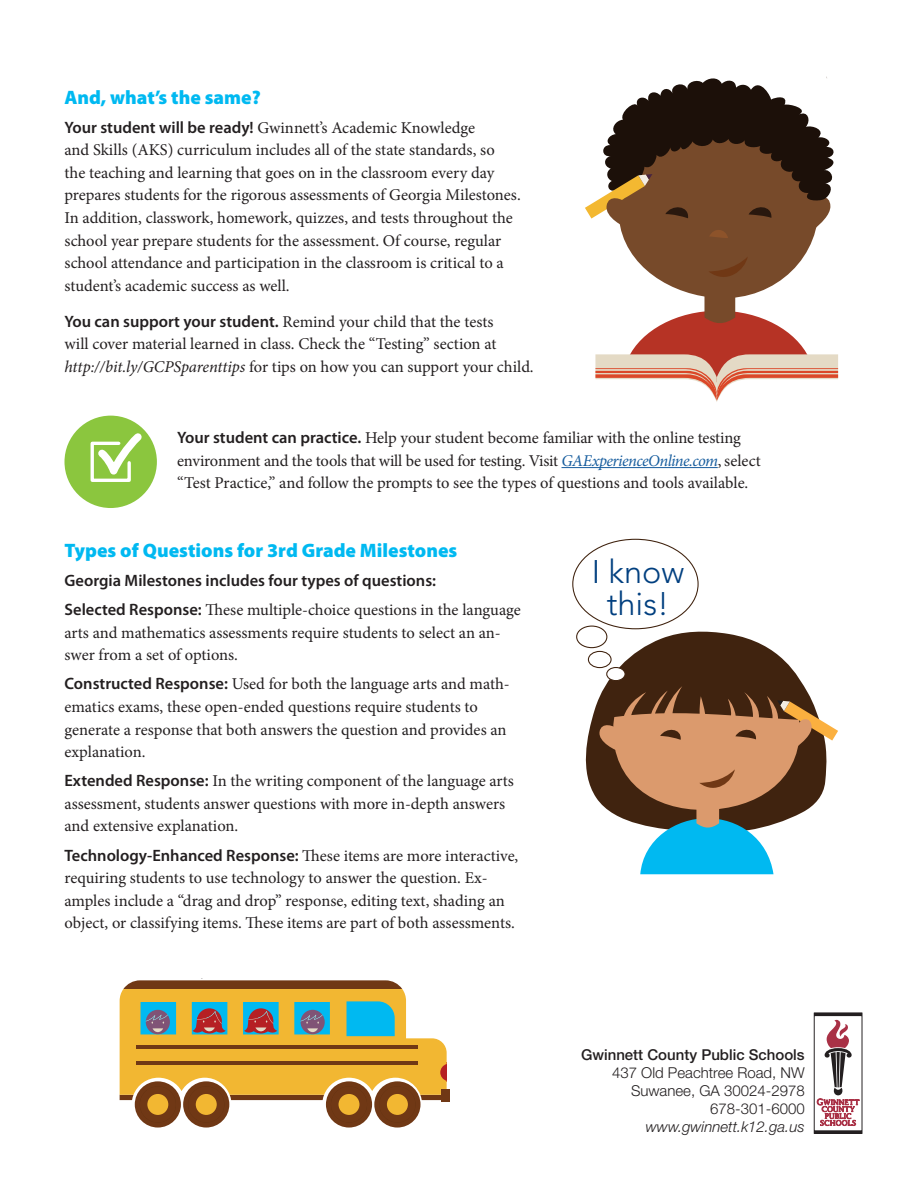
<style>
.page{position:relative;width:918px;height:1188px;background:#fff}
.page>*{position:absolute;margin:0;border:0;box-sizing:border-box;transform-origin:0 0}
.t1{font:300 32.4px/32.5px "Avenir LT Std";color:#013f7f;text-align:center}
.t2{font:900 19.5px "Myriad Pro";color:#00b9f1}
.t3{font:16.5px/22.5px "Minion Pro";letter-spacing:-.005em;color:#231f20}
.t4{font:600 16.5px "Myriad Pro";color:#231f20}
.t5{font:300 15px/18px "Helvetica Neue LT Std";color:#231f20;text-align:right}
.t6{font:500 15px "Helvetica Neue LT Std";color:#231f20}
.t7{font:italic 300 15px "Helvetica Neue LT Std";color:#231f20}
.s1{font-family:"Myriad Pro";font-weight:600}
.s2{font-style:italic}
.s3{font-style:italic;color:#175d9e}
</style>
<div class="page">
<svg style="left:814px;top:1012px;width:48px;height:122px"></svg>
<div style="left:815px;top:1016px;width:47px;height:114px;background:#fff"></div>
<svg style="left:817px;top:1020px;width:42px;height:106px"></svg>
<div style="left:135px;top:1081px;width:46px;height:47px;background:#703815;border-radius:50%"></div>
<div style="left:147px;top:1094px;width:21px;height:21px;background:#f2b732;border-radius:50%"></div>
<div style="left:183px;top:1081px;width:46px;height:47px;background:#703815;border-radius:50%"></div>
<div style="left:196px;top:1094px;width:21px;height:21px;background:#f2b732;border-radius:50%"></div>
<div style="left:326px;top:1081px;width:46px;height:47px;background:#703815;border-radius:50%"></div>
<div style="left:339px;top:1094px;width:20px;height:21px;background:#f2b732;border-radius:50%"></div>
<div style="left:374px;top:1081px;width:47px;height:47px;background:#703815;border-radius:50%"></div>
<div style="left:387px;top:1094px;width:21px;height:21px;background:#f2b732;border-radius:50%"></div>
<div style="left:441px;top:1090px;width:9px;height:12px;background:#703815"></div>
<svg style="left:120px;top:980px;width:327px;height:120px;background:#bc9f55"></svg>
<svg style="left:585px;top:76px;width:253px;height:326px"></svg>
<svg style="left:572px;top:539px;width:266px;height:335px"></svg>
<div style="left:607px;top:668px;width:18px;height:13px;background:#fff;border-radius:50%"></div>
<div style="left:606px;top:667px;width:20px;height:14px;border:1px solid #40230f;border-radius:50%"></div>
<div style="left:64px;top:416px;width:93px;height:92px;background:#8bc63e;border-radius:50%"></div>
<svg style="left:90px;top:426px;width:59px;height:67px"></svg>
<hr style="left:562px;top:467px;width:156px;height:1px;background:#175d9e">
<p class="t2" style="left:64px;top:84px;width:198px">And, what’s the same?</p>
<p class="t3" style="left:64px;top:117px;width:458px"><span class="s1">Your student will be ready!</span> Gwinnett’s Academic Knowledge<br>and Skills (AKS) curriculum includes all of the state standards, so<br>the teaching and learning that goes on in the classroom every day prepares students for the rigorous assessments of Georgia Milestones.<br>In addition, classwork, homework, quizzes, and tests throughout the school year prepare students for the assessment. Of course, regular school attendance and participation in the classroom is critical to a student’s academic success as well.</p>
<p class="t3" style="left:64px;top:310px;width:471px"><span class="s1">You can support your student.</span> Remind your child that the tests<br>will cover material learned in class. Check the “Testing” section at <span class="s2">http://bit.ly/GCPSparenttips</span> for tips on how you can support your child.</p>
<p class="t3" style="left:177px;top:427px;width:585px"><span class="s1">Your student can practice.</span> Help your student become familiar with the online testing environment and the tools that will be used for testing. Visit <span class="s3">GAExperienceOnline.com</span>, select “Test Practice,” and follow the prompts to see the types of questions and tools available.</p>
<p class="t2" style="left:64px;top:537px;width:394px">Types of Questions for 3rd Grade Milestones</p>
<p class="t4" style="left:64px;top:570px;width:373px">Georgia Milestones includes four types of questions:</p>
<p class="t3" style="left:64px;top:599px;width:458px"><span class="s1">Selected Response:</span> These multiple-choice questions in the language arts and mathematics assessments require students to select an an&shy;swer from a set of options.</p>
<p class="t3" style="left:64px;top:673px;width:447px"><span class="s1">Constructed Response:</span> Used for both the language arts and math&shy;ematics exams, these open-ended questions require students to generate a response that both answers the question and provides an explanation.</p>
<p class="t3" style="left:64px;top:770px;width:451px"><span class="s1">Extended Response:</span> In the writing component of the language arts assessment, students answer questions with more in-depth answers and extensive explanation.</p>
<p class="t3" style="left:64px;top:844px;width:455px"><span class="s1">Technology-Enhanced Response:</span> These items are more interactive, requiring students to use technology to answer the question. Ex&shy;amples include a “drag and drop” response, editing text, shading an object, or classifying items. These items are part of both assessments.</p>
<h1 class="t1" style="left:592px;top:555px;width:94px">I know this!</h1>
<p class="t6" style="left:581px;top:1046px;width:225px">Gwinnett County Public Schools</p>
<p class="t5" style="left:612px;top:1064px;width:194px">437 Old Peachtree Road, NW<br>Suwanee, GA 30024-2978<br>678-301-6000</p>
<p class="t7" style="left:646px;top:1118px;width:160px">www.gwinnett.k12.ga.us</p>
</div>
